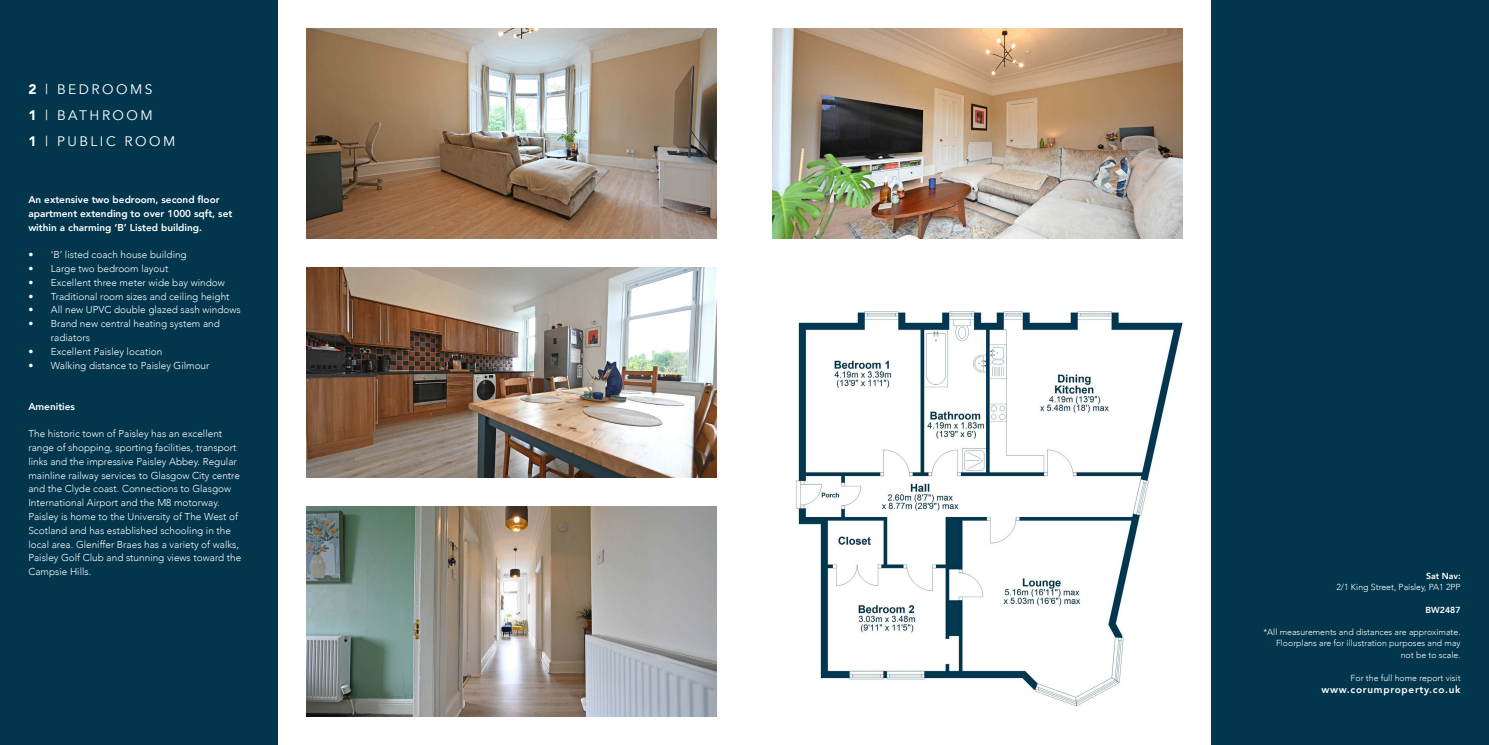
<style>
.page{position:relative;width:1489px;height:745px;background:#fff}
.page>*{position:absolute;margin:0;border:0;box-sizing:border-box;transform-origin:0 0}
.t1{font:13.75px "Avenir";letter-spacing:.18em;color:#fff}
.t2{font:300 10px/13.8px "Avenir";color:#fff}
.t3{font:800 10px/13.8px "Avenir";color:#fff}
.t4{font:800 10px "Avenir";letter-spacing:.07em;color:#fff}
.t5{font:300 8.75px/11.2px "Avenir";color:#fff;text-align:right}
.t6{font:800 8.75px "Avenir";color:#fff}
.s1{font-weight:900}
</style>
<div class="page">
<div style="left:0;top:0;width:278px;height:744px;background:#01364d"></div>
<div style="left:1211px;top:0;width:277px;height:744px;background:#01364d"></div>
<img style="left:306px;top:28px;width:410px;height:211px">
<img style="left:772px;top:28px;width:410px;height:211px">
<img style="left:306px;top:267px;width:410px;height:210px">
<img style="left:306px;top:506px;width:410px;height:210px">
<img style="left:795px;top:311px;width:387px;height:396px">
<p class="t1" style="left:28px;top:81px;width:126px"><span class="s1">2</span> | BEDROOMS</p>
<p class="t1" style="left:28px;top:107px;width:126px"><span class="s1">1</span> | BATHROOM</p>
<p class="t1" style="left:28px;top:133px;width:148px"><span class="s1">1</span> | PUBLIC ROOM</p>
<p class="t3" style="left:28px;top:193px;width:205px">An extensive two bedroom, second floor apartment extending to over 1000 sqft, set within a charming ‘B’ Listed building.</p>
<p class="t2" style="left:28px;top:248px;width:160px">• ‘B’ listed coach house building</p>
<p class="t2" style="left:28px;top:262px;width:141px">• Large two bedroom layout</p>
<p class="t2" style="left:28px;top:275px;width:198px">• Excellent three meter wide bay window</p>
<p class="t2" style="left:28px;top:289px;width:203px">• Traditional room sizes and ceiling height</p>
<p class="t2" style="left:28px;top:303px;width:214px">• All new UPVC double glazed sash windows</p>
<p class="t2" style="left:51px;top:317px;width:170px;text-indent:-23px">• Brand new central heating system and radiators</p>
<p class="t2" style="left:28px;top:344px;width:135px">• Excellent Paisley location</p>
<p class="t2" style="left:28px;top:358px;width:183px">• Walking distance to Paisley Gilmour</p>
<p class="t3" style="left:28px;top:399px;width:48px">Amenities</p>
<p class="t2" style="left:28px;top:427px;width:214px">The historic town of Paisley has an excellent range of shopping, sporting facilities, transport links and the impressive Paisley Abbey. Regular mainline railway services to Glasgow City centre and the Clyde coast. Connections to Glasgow International Airport and the M8 motorway.<br>Paisley is home to the University of The West of Scotland and has established schooling in the local area. Gleniffer Braes has a variety of walks, Paisley Golf Club and stunning views toward the Campsie Hills.</p>
<p class="t6" style="left:1425px;top:568px;width:36px">Sat Nav:</p>
<p class="t5" style="left:1336px;top:581px;width:126px">2/1 King Street, Paisley, PA1 2PP</p>
<p class="t6" style="left:1425px;top:602px;width:36px">BW2487</p>
<p class="t5" style="left:1263px;top:626px;width:199px">*All measurements and distances are approximate.<br>Floorplans are for illustration purposes and may</p>
<p class="t5" style="left:1400px;top:648px;width:61px">not be to scale.</p>
<p class="t5" style="left:1350px;top:672px;width:111px">For the full home report visit</p>
<p class="t4" style="left:1321px;top:681px;width:140px">www.corumproperty.co.uk</p>
</div>
